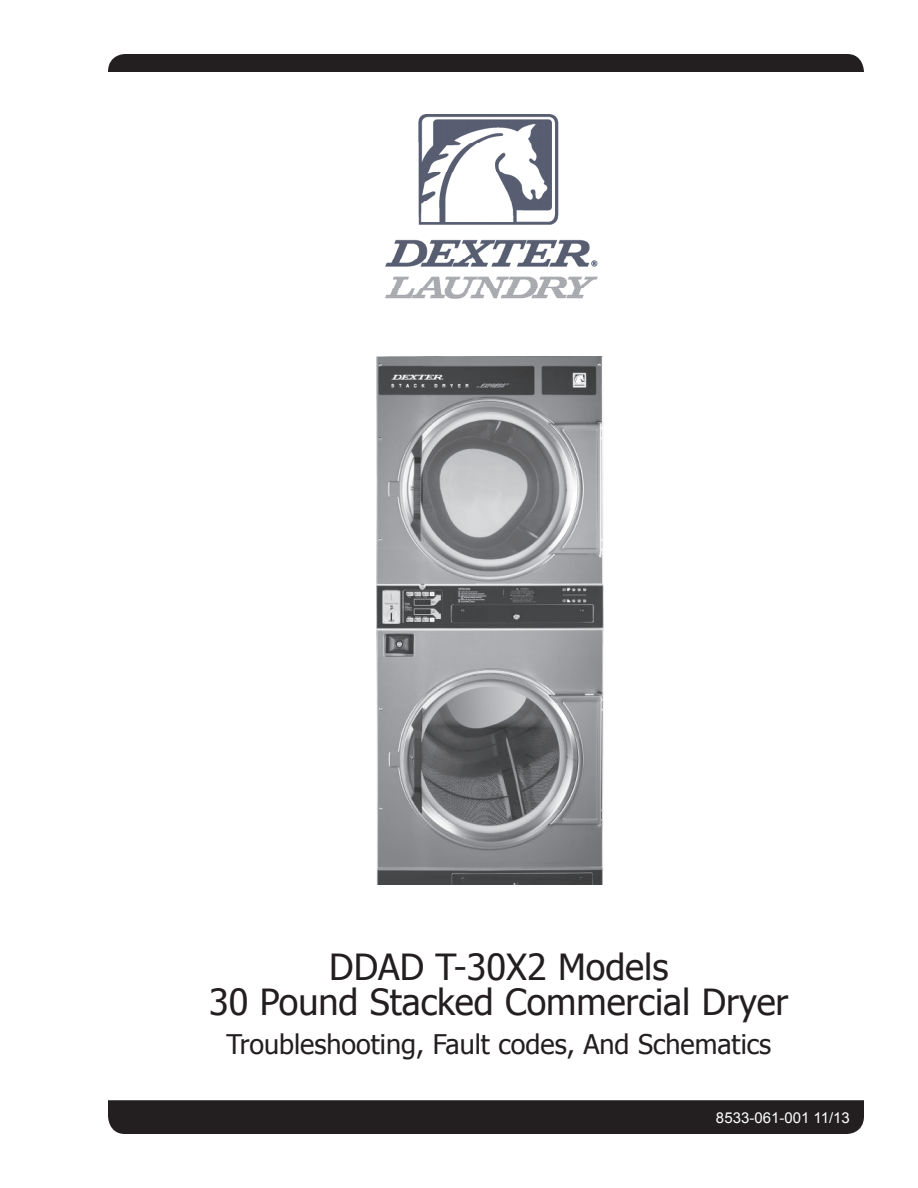
<style>
.page{position:relative;width:918px;height:1188px;background:#fff}
.page>*{position:absolute;margin:0;border:0;box-sizing:border-box;transform-origin:0 0}
.t1{font:36px/34.2px "Tahoma";color:#231f20;text-align:center}
.t2{font:27px "Tahoma";color:#231f20}
.t3{font:15px "Arial";color:#fff}
</style>
<div class="page">
<div style="left:108px;top:1100px;width:756px;height:34px;background:#231f20"></div>
<div style="left:108px;top:54px;width:756px;height:18px;background:#231f20"></div>
<img style="left:377px;top:356px;width:227px;height:529px">
<img style="left:385px;top:114px;width:213px;height:184px">
<p class="t1" style="left:209px;top:953px;width:581px">DDAD T-30X2 Models<br>30 Pound Stacked Commercial Dryer</p>
<p class="t2" style="left:227px;top:1034px;width:546px">Troubleshooting, Fault codes, And Schematics</p>
<p class="t3" style="left:716px;top:1112px;width:135px">8533-061-001 11/13</p>
</div>
